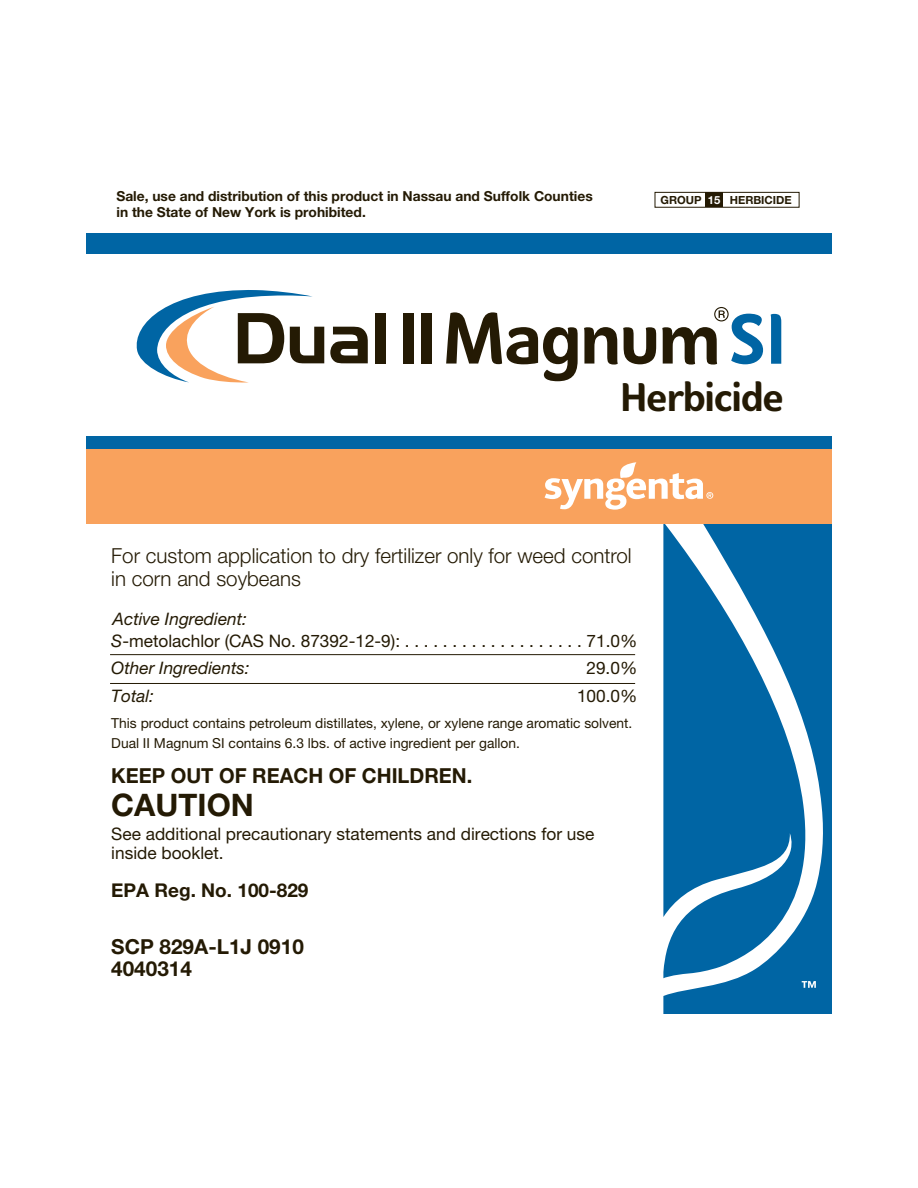
<style>
.page{position:relative;width:918px;height:1188px;background:#fff}
.page>*{position:absolute;margin:0;border:0;box-sizing:border-box;transform-origin:0 0}
.t1{font:34.5px "Syngenta Veto Latin";letter-spacing:-.02em;color:#241a04}
.t2{font:700 31.05px "Helvetica Neue LT Pro";color:#241a04}
.t3{font:300 20.7px/22.5px "Helvetica Neue LT Pro";color:#241a04}
.t4{font:700 20.7px/22.5px "Helvetica Neue LT Pro";color:#241a04}
.t5{font:700 19.05px "Helvetica Neue LT Pro";color:#241a04}
.t6{font:17.25px/21.1px "Helvetica Neue LT Pro";color:#241a04}
.t7{font:italic 17.25px "Helvetica Neue LT Pro";color:#241a04}
.t8{font:13.8px/20.7px "Helvetica Neue LT Pro";color:#241a04}
.t9{font:700 13.8px "Helvetica Neue LT Pro";color:#241a04}
.t10{font:700 11.25px "Helvetica Neue LT Pro";color:#241a04}
.s1{color:#fff}
.s2{font-style:italic}
</style>
<div class="page">
<hr style="left:110px;top:654px;width:525px;height:1px;background:#241a04">
<svg style="left:446px;top:312px;width:132px;height:69px"></svg>
<svg style="left:584px;top:327px;width:72px;height:38px"></svg>
<svg style="left:136px;top:290px;width:188px;height:93px"></svg>
<svg style="left:330px;top:327px;width:38px;height:36px"></svg>
<div style="left:375px;top:313px;width:11px;height:50px;background:#241a04"></div>
<div style="left:403px;top:313px;width:11px;height:50px;background:#241a04"></div>
<div style="left:421px;top:313px;width:11px;height:50px;background:#241a04"></div>
<svg style="left:662px;top:307px;width:101px;height:58px"></svg>
<svg style="left:771px;top:314px;width:10px;height:50px"></svg>
<hr style="left:110px;top:683px;width:525px;height:1px;background:#241a04">
<div style="left:86px;top:233px;width:746px;height:21px;background:#0065a4"></div>
<svg style="left:663px;top:524px;width:169px;height:489px;fill:#0065a4"></svg>
<div style="left:86px;top:449px;width:746px;height:75px;background:#f9a25d"></div>
<div style="left:86px;top:436px;width:746px;height:13px;background:#0065a4"></div>
<svg style="left:545px;top:462px;width:168px;height:48px"></svg>
<svg style="left:802px;top:981px;width:14px;height:7px"></svg>
<div style="left:655px;top:192px;width:144px;height:16px;border:1px solid #241a04"></div>
<div style="left:706px;top:192px;width:17px;height:15px;background:#241a04"></div>
<p class="t9" style="left:116px;top:191px;width:478px">Sale, use and distribution of this product in Nassau and Suffolk Counties</p>
<p class="t10" style="left:661px;top:196px;width:133px">GROUP <span class="s1">15</span> HERBICIDE</p>
<p class="t9" style="left:116px;top:207px;width:251px">in the State of New York is prohibited.</p>
<h1 class="t1" style="left:621px;top:379px;width:165px">Herbicide</h1>
<p class="t3" style="left:111px;top:545px;width:522px">For custom application to dry fertilizer only for weed control in corn and soybeans</p>
<p class="t6" style="left:111px;top:610px;width:528px"><span class="s2">Active Ingredient:<br>S</span>-metolachlor (CAS No. 87392-12-9): . . . . . . . . . . . . . . . . . . . 71.0%</p>
<p class="t7" style="left:111px;top:662px;width:140px">Other Ingredients:</p>
<p class="t6" style="left:586px;top:659px;width:52px">29.0%</p>
<p class="t7" style="left:111px;top:689px;width:44px">Total:</p>
<p class="t6" style="left:577px;top:687px;width:62px">100.0%</p>
<p class="t8" style="left:111px;top:714px;width:523px">This product contains petroleum distillates, xylene, or xylene range aromatic solvent.<br>Dual II Magnum SI contains 6.3 lbs. of active ingredient per gallon.</p>
<p class="t4" style="left:111px;top:766px;width:363px">KEEP OUT OF REACH OF CHILDREN.</p>
<h2 class="t2" style="left:111px;top:793px;width:144px">CAUTION</h2>
<p class="t6" style="left:111px;top:826px;width:485px;line-height:19px">See additional precautionary statements and directions for use inside booklet.</p>
<p class="t5" style="left:111px;top:883px;width:199px">EPA Reg. No. 100-829</p>
<p class="t4" style="left:111px;top:937px;width:194px">SCP 829A-L1J 0910<br>4040314</p>
</div>
